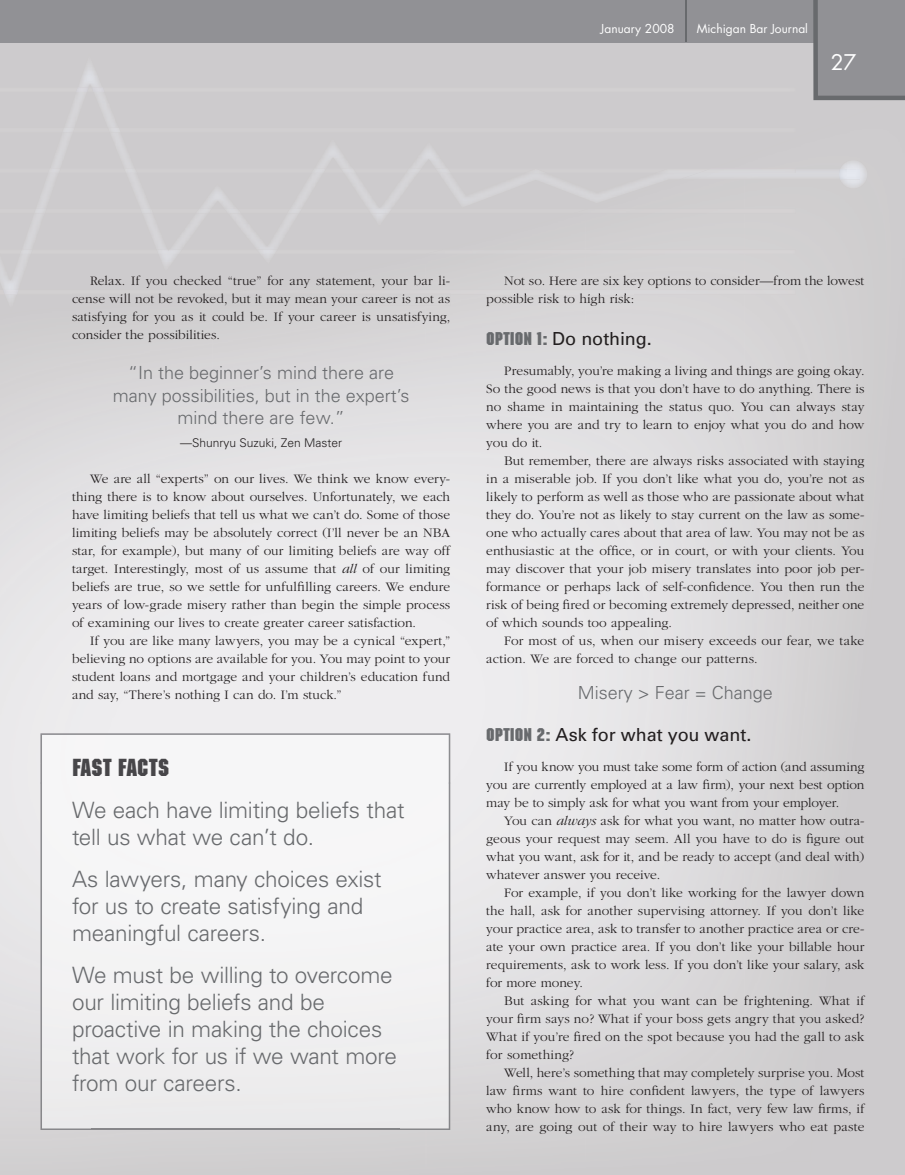
<style>
.page{position:relative;width:905px;height:1175px;background:#fff}
.page>*{position:absolute;margin:0;border:0;box-sizing:border-box;transform-origin:0 0}
.t1{font:700 24px "Machine";letter-spacing:.015em;color:#474649}
.t2{font:300 22.5px/27px "Univers";letter-spacing:-.01em;color:#686a6d}
.t3{font:21px "Futura";color:#fff}
.t4{font:300 18px/22.5px "Univers";color:#686a6d;text-align:center}
.t5{font:18px "Univers";letter-spacing:-.005em;color:#231f20}
.t6{font:300 13.5px/18px "Garamond";letter-spacing:.005em;color:#231f20;text-align:justify}
.t7{font:12px "Futura";color:#fff}
.t8{font:300 12px "Univers";color:#231f20}
.s1{font-style:italic}
.s2{font-family:"Machine";font-weight:700;color:#686a6d}
</style>
<div class="page">
<div style="left:0;top:0;width:904px;height:43px;background:#919195"></div>
<div style="left:744px;top:94px;width:160px;height:721px;background:#d1cfd1"></div>
<div style="left:744px;top:814px;width:104px;height:349px;background:#d0cecf"></div>
<div style="left:53px;top:1130px;width:373px;height:44px;background:#d1d0d1"></div>
<div style="left:486px;top:294px;width:147px;height:12px;background:#d6d4d6"></div>
<img style="left:418px;top:294px;width:32px;height:12px">
<hr style="left:685px;top:0;width:1px;height:42px;background:#686a6d">
<svg style="left:813px;top:0;width:91px;height:100px"></svg>
<div style="left:40px;top:733px;width:410px;height:50px;background:#f6f6f7"></div>
<img style="left:40px;top:782px;width:52px;height:348px">
<img style="left:399px;top:782px;width:51px;height:348px">
<img style="left:0;top:128px;width:795px;height:4px">
<img style="left:709px;top:168px;width:86px;height:1px">
<img style="left:573px;top:209px;width:222px;height:4px">
<div style="left:425px;top:249px;width:370px;height:5px;background:#d4d2d3"></div>
<img style="left:418px;top:290px;width:377px;height:4px">
<img style="left:418px;top:293px;width:32px;height:1px">
<div style="left:50px;top:54px;width:648px;height:154px;background:#cdcbcd"></div>
<img style="left:679px;top:169px;width:161px;height:11px">
<div style="left:0;top:173px;width:418px;height:138px;background:#cdcbcd"></div>
<img style="left:76px;top:87px;width:29px;height:5px">
<img style="left:62px;top:128px;width:59px;height:4px">
<div style="left:48px;top:168px;width:661px;height:5px;background:#d0ced0"></div>
<img style="left:698px;top:169px;width:97px;height:4px">
<img style="left:34px;top:209px;width:358px;height:4px">
<img style="left:0;top:249px;width:277px;height:5px">
<img style="left:3px;top:290px;width:16px;height:4px">
<img style="left:840px;top:160px;width:27px;height:28px">
<p class="t7" style="left:600px;top:21px;width:75px">January 2008</p>
<p class="t7" style="left:696px;top:21px;width:113px">Michigan Bar Journal</p>
<h3 class="t3" style="left:830px;top:48px;width:27px">27</h3>
<p class="t6" style="left:72px;top:272px;width:379px;text-indent:18px">Relax. If you checked “true” for any statement, your bar li&shy;cense will not be revoked, but it may mean your career is not as satisfying for you as it could be. If your career is unsatisfying, consider the possibilities.</p>
<h3 class="t4" style="left:113px;top:361px;width:298px">“In the beginner’s mind there are many possibilities, but in the expert’s mind there are few.”</h3>
<p class="t8" style="left:180px;top:435px;width:164px">—Shunryu Suzuki, Zen Master</p>
<p class="t6" style="left:72px;top:470px;width:380px;text-indent:18px">We are all “experts” on our lives. We think we know every&shy;thing there is to know about ourselves. Unfortunately, we each have limiting beliefs that tell us what we can’t do. Some of those limiting beliefs may be absolutely correct (I’ll never be an NBA star, for example), but many of our limiting beliefs are way off target. Interestingly, most of us assume that <span class="s1">all</span> of our limiting beliefs are true, so we settle for unfulfilling careers. We endure years of low-grade misery rather than begin the simple process of examining our lives to create greater career satisfaction.</p>
<p class="t6" style="left:72px;top:632px;width:380px;text-indent:18px">If you are like many lawyers, you may be a cynical “expert,” believing no options are available for you. You may point to your student loans and mortgage and your children’s education fund and say, “There’s nothing I can do. I’m stuck.”</p>
<h1 class="t1" style="left:72px;top:753px;width:99px">FAST FACTS</h1>
<h2 class="t2" style="left:72px;top:796px;width:334px">We each have limiting beliefs that tell us what we can’t do.</h2>
<h2 class="t2" style="left:72px;top:865px;width:311px">As lawyers, many choices exist for us to create satisfying and meaningful careers.</h2>
<h2 class="t2" style="left:72px;top:961px;width:326px">We must be willing to overcome our limiting beliefs and be proactive in making the choices that work for us if we want more from our careers.</h2>
<p class="t6" style="left:486px;top:272px;width:379px;text-indent:18px">Not so. Here are six key options to consider—from the lowest possible risk to high risk:</p>
<h3 class="t5" style="left:486px;top:327px;width:167px"><span class="s2">OPTION 1:</span> Do nothing.</h3>
<p class="t6" style="left:486px;top:362px;width:380px;text-indent:18px">Presumably, you’re making a living and things are going okay.<br>So the good news is that you don’t have to do anything. There is no shame in maintaining the status quo. You can always stay where you are and try to learn to enjoy what you do and how you do it.</p>
<p class="t6" style="left:486px;top:452px;width:380px;text-indent:18px">But remember, there are always risks associated with staying in a miserable job. If you don’t like what you do, you’re not as likely to perform as well as those who are passionate about what they do. You’re not as likely to stay current on the law as some&shy;one who actually cares about that area of law. You may not be as enthusiastic at the office, or in court, or with your clients. You may discover that your job misery translates into poor job per&shy;form ance or perhaps lack of self-confidence. You then run the risk of being fired or becoming extremely depressed, neither one of which sounds too appealing.</p>
<p class="t6" style="left:486px;top:632px;width:379px;text-indent:18px">For most of us, when our misery exceeds our fear, we take action. We are forced to change our patterns.</p>
<h3 class="t4" style="left:578px;top:680px;width:196px">Misery &gt; Fear = Change</h3>
<h3 class="t5" style="left:486px;top:723px;width:267px"><span class="s2">OPTION 2:</span> Ask for what you want.</h3>
<p class="t6" style="left:486px;top:758px;width:380px;text-indent:18px">If you know you must take some form of action (and assuming you are currently employed at a law firm), your next best option may be to simply ask for what you want from your employer.</p>
<p class="t6" style="left:486px;top:812px;width:379px;text-indent:18px">You can <span class="s1">always</span> ask for what you want, no matter how outra&shy;geous your request may seem. All you have to do is figure out what you want, ask for it, and be ready to accept (and deal with) whatever answer you receive.</p>
<p class="t6" style="left:486px;top:884px;width:380px;text-indent:18px">For example, if you don’t like working for the lawyer down the hall, ask for another supervising attorney. If you don’t like your practice area, ask to transfer to another practice area or cre&shy;ate your own practice area. If you don’t like your billable hour requirements, ask to work less. If you don’t like your salary, ask for more money.</p>
<p class="t6" style="left:486px;top:992px;width:379px;text-indent:18px">But asking for what you want can be frightening. What if your firm says no? What if your boss gets angry that you asked?<br>What if you’re fired on the spot because you had the gall to ask for something?</p>
<p class="t6" style="left:486px;top:1064px;width:380px;text-indent:18px">Well, here’s something that may completely surprise you. Most law firms want to hire confident lawyers, the type of lawyers who know how to ask for things. In fact, very few law firms, if any, are going out of their way to hire lawyers who eat paste</p>
</div>
